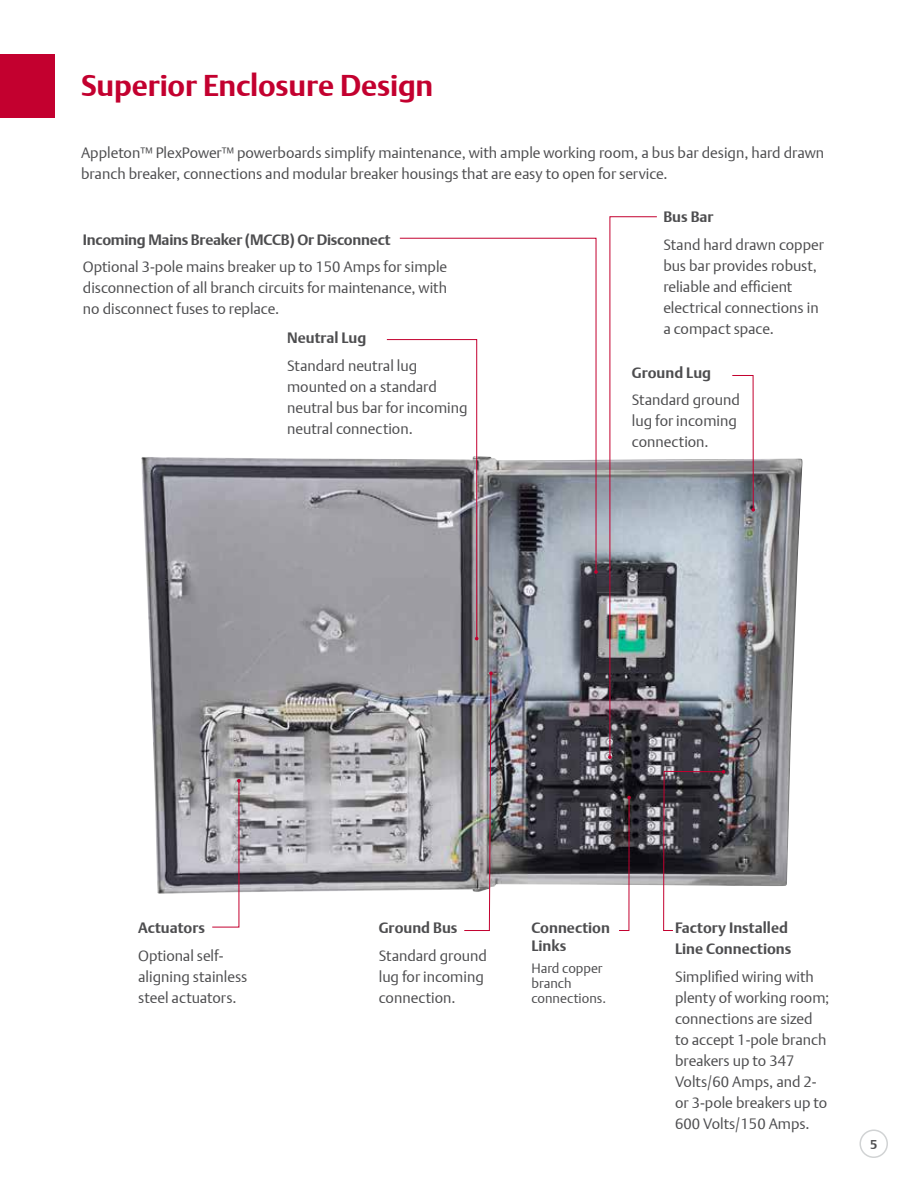
<style>
.page{position:relative;width:918px;height:1188px;background:#fff}
.page>*{position:absolute;margin:0;border:0;box-sizing:border-box;transform-origin:0 0}
.t1{font:700 30px "DTL Argo T";letter-spacing:-.005em;color:#c3002f}
.t2{font:15px/21px "DTL Argo T Light";color:#4d4d4f}
.t3{font:700 15px/21px "DTL Argo T";color:#4d4d4f}
.t4{font:13.5px/15px "DTL Argo T Light";color:#4d4d4f}
.t5{font:700 12.75px "DTL Argo T";color:#4d4d4f}
</style>
<div class="page">
<div style="left:860px;top:1130px;width:28px;height:28px;border:2px solid #d1d3d4;border-radius:50%"></div>
<img style="left:141px;top:457px;width:662px;height:437px">
<img style="left:608px;top:216px;width:50px;height:543px">
<svg style="left:399px;top:237px;width:198px;height:336px"></svg>
<svg style="left:594px;top:570px;width:4px;height:4px"></svg>
<svg style="left:731px;top:375px;width:24px;height:137px"></svg>
<img style="left:463px;top:671px;width:30px;height:260px">
<svg style="left:211px;top:779px;width:30px;height:149px"></svg>
<svg style="left:386px;top:339px;width:93px;height:301px"></svg>
<svg style="left:618px;top:796px;width:13px;height:135px"></svg>
<svg style="left:663px;top:770px;width:62px;height:161px"></svg>
<div style="left:0;top:54px;width:55px;height:64px;background:#c3002f"></div>
<h1 class="t1" style="left:81px;top:68px;width:354px">Superior Enclosure Design</h1>
<p class="t2" style="left:81px;top:142px;width:745px">Appleton™ PlexPower™ powerboards simplify maintenance, with ample working room, a bus bar design, hard drawn branch breaker, connections and modular breaker housings that are easy to open for service.</p>
<p class="t3" style="left:663px;top:207px;width:52px">Bus Bar</p>
<p class="t2" style="left:663px;top:234px;width:162px">Stand hard drawn copper bus bar provides robust, reliable and efficient electrical connections in a compact space.</p>
<p class="t3" style="left:83px;top:229px;width:309px">Incoming Mains Breaker (MCCB) Or Disconnect</p>
<p class="t2" style="left:83px;top:256px;width:366px;text-align:justify">Optional 3-pole mains breaker up to 150 Amps for simple disconnection of all branch circuits for maintenance, with no disconnect fuses to replace.</p>
<p class="t3" style="left:287px;top:327px;width:81px">Neutral Lug</p>
<p class="t2" style="left:287px;top:355px;width:182px">Standard neutral lug mounted on a standard neutral bus bar for incoming neutral connection.</p>
<p class="t3" style="left:632px;top:362px;width:81px">Ground Lug</p>
<p class="t2" style="left:632px;top:390px;width:110px">Standard ground lug for incoming connection.</p>
<p class="t3" style="left:138px;top:917px;width:68px">Actuators</p>
<p class="t2" style="left:138px;top:945px;width:111px">Optional self&shy;aligning stainless steel actuators.</p>
<p class="t3" style="left:379px;top:917px;width:80px">Ground Bus</p>
<p class="t2" style="left:379px;top:945px;width:110px">Standard ground lug for incoming connection.</p>
<p class="t3" style="left:531px;top:919px;width:80px;line-height:18px">Connection<br>Links</p>
<p class="t4" style="left:531px;top:960px;width:76px">Hard copper branch connections.</p>
<p class="t3" style="left:675px;top:917px;width:118px">Factory Installed<br>Line Connections</p>
<p class="t2" style="left:675px;top:966px;width:156px">Simplified wiring with plenty of working room; connections are sized to accept 1-pole branch breakers up to 347<br>Volts/60 Amps, and 2- or 3-pole breakers up to<br>600 Volts/150 Amps.</p>
<p class="t5" style="left:870px;top:1137px;width:9px">5</p>
</div>
